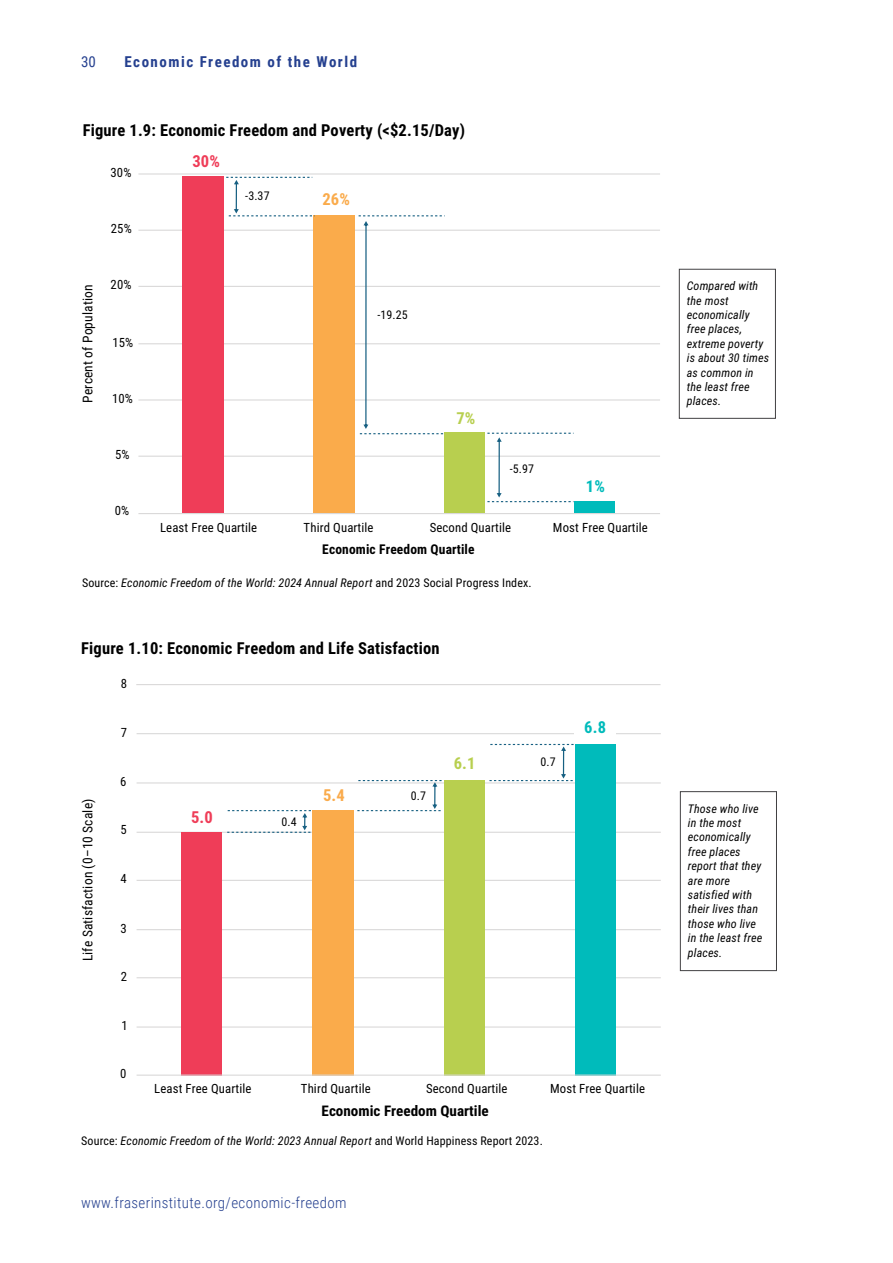
<style>
.page{position:relative;width:893px;height:1263px;background:#fff}
.page>*{position:absolute;margin:0;border:0;box-sizing:border-box;transform-origin:0 0}
.t1{font:700 16.5px "Roboto Condensed";letter-spacing:.01em;color:#000}
.t2{font:700 16.5px "Roboto Condensed";color:#ef3d58}
.t3{font:700 16.5px "Roboto Condensed";color:#faab4b}
.t4{font:700 16.5px "Roboto Condensed";color:#b8cf4f}
.t5{font:700 16.5px "Roboto Condensed";color:#0bb}
.t6{font:300 15px "Roboto Condensed";letter-spacing:.025em;color:#25408f}
.t7{font:700 15px "Roboto Condensed";letter-spacing:.1em;color:#25408f}
.t8{font:15px "Roboto Condensed";color:#25408f}
.t9{font:700 14.7px "Roboto Condensed";color:#000}
.t10{font:13.5px "Roboto Condensed";letter-spacing:.01em;color:#000}
.t11{font:700 13.5px "Roboto Condensed";letter-spacing:.01em;color:#000}
.t12{font:12.75px "Roboto Condensed";letter-spacing:.01em;color:#000}
.t13{font:italic 12px/14.4px "Roboto Condensed";letter-spacing:.01em;color:#000}
.t14{font:12px "Roboto Condensed";letter-spacing:.01em;color:#000}
.s1{font-style:normal}
</style>
<div class="page">
<div style="left:679px;top:269px;width:97px;height:149px;background:#fff;border:1px solid #424143"></div>
<hr style="left:138px;top:456px;width:522px;height:1px;background:#dad9d9">
<hr style="left:138px;top:399px;width:522px;height:2px;background:#dad9d9">
<hr style="left:138px;top:343px;width:522px;height:1px;background:#dad9d9">
<hr style="left:138px;top:286px;width:522px;height:1px;background:#dad9d9">
<hr style="left:138px;top:230px;width:522px;height:1px;background:#dad9d9">
<hr style="left:138px;top:173px;width:522px;height:2px;background:#dad9d9">
<div style="left:183px;top:177px;width:41px;height:336px;background:#ef3d58"></div>
<div style="left:313px;top:215px;width:41px;height:298px;background:#faab4b"></div>
<div style="left:574px;top:501px;width:40px;height:12px;background:#0bb"></div>
<hr style="left:138px;top:513px;width:522px;height:1px;background:#dad9d9">
<div style="left:444px;top:433px;width:40px;height:80px;background:#b8cf4f"></div>
<svg style="left:359px;top:215px;width:87px;height:219px"></svg>
<svg style="left:487px;top:433px;width:86px;height:69px"></svg>
<svg style="left:226px;top:177px;width:89px;height:39px"></svg>
<div style="left:680px;top:791px;width:97px;height:180px;border:1px solid #424143"></div>
<hr style="left:137px;top:1026px;width:524px;height:1px;background:#dad9d9">
<hr style="left:137px;top:977px;width:524px;height:1px;background:#dad9d9">
<hr style="left:137px;top:929px;width:524px;height:1px;background:#dad9d9">
<hr style="left:137px;top:880px;width:524px;height:1px;background:#dad9d9">
<hr style="left:137px;top:832px;width:524px;height:1px;background:#dad9d9">
<hr style="left:137px;top:782px;width:524px;height:1px;background:#dad9d9">
<hr style="left:137px;top:733px;width:524px;height:1px;background:#dad9d9">
<div style="left:182px;top:832px;width:40px;height:244px;background:#ef3d58"></div>
<div style="left:312px;top:810px;width:42px;height:266px;background:#faab4b"></div>
<div style="left:444px;top:780px;width:41px;height:296px;background:#b8cf4f"></div>
<div style="left:575px;top:744px;width:41px;height:332px;background:#0bb"></div>
<hr style="left:137px;top:1074px;width:524px;height:2px;background:#dad9d9">
<svg style="left:489px;top:744px;width:85px;height:37px"></svg>
<svg style="left:357px;top:780px;width:86px;height:31px"></svg>
<svg style="left:227px;top:810px;width:85px;height:23px"></svg>
<div style="left:574px;top:716px;width:42px;height:21px;background:#fff"></div>
<hr style="left:136px;top:684px;width:524px;height:1px;background:#dad9d9">
<p class="t8" style="left:81px;top:51px;width:16px">30</p>
<p class="t7" style="left:125px;top:51px;width:234px">Economic Freedom of the World</p>
<p class="t1" style="left:83px;top:118px;width:384px">Figure 1.9: Economic Freedom and Poverty (&lt;$2.15/Day)</p>
<p class="t12" style="left:111px;top:164px;width:22px">30%</p>
<p class="t12" style="left:111px;top:220px;width:22px">25%</p>
<p class="t10" style="left:78px;top:403px;width:120px;rotate:-90deg">Percent of Population</p>
<p class="t12" style="left:111px;top:276px;width:22px">20%</p>
<p class="t12" style="left:112px;top:333px;width:22px">15%</p>
<p class="t12" style="left:112px;top:389px;width:22px">10%</p>
<p class="t12" style="left:115px;top:446px;width:16px">5%</p>
<p class="t12" style="left:115px;top:502px;width:16px">0%</p>
<p class="t2" style="left:192px;top:150px;width:29px">30%</p>
<p class="t14" style="left:245px;top:187px;width:26px">-3.37</p>
<p class="t3" style="left:322px;top:188px;width:29px">26%</p>
<p class="t14" style="left:377px;top:306px;width:32px">-19.25</p>
<p class="t4" style="left:456px;top:406px;width:21px">7%</p>
<p class="t14" style="left:510px;top:460px;width:26px">-5.97</p>
<p class="t5" style="left:586px;top:474px;width:21px">1%</p>
<p class="t12" style="left:160px;top:518px;width:99px">Least Free Quartile</p>
<p class="t12" style="left:304px;top:518px;width:71px">Third Quartile</p>
<p class="t12" style="left:430px;top:518px;width:83px">Second Quartile</p>
<p class="t12" style="left:553px;top:518px;width:96px">Most Free Quartile</p>
<p class="t11" style="left:322px;top:540px;width:154px">Economic Freedom Quartile</p>
<p class="t13" style="left:82px;top:575px;width:451px"><span class="s1">Source:</span> Economic Freedom of the World: 2024 Annual Report <span class="s1">and 2023 Social Progress Index.</span></p>
<p class="t1" style="left:81px;top:637px;width:360px">Figure 1.10: Economic Freedom and Life Satisfaction</p>
<p class="t10" style="left:78px;top:961px;width:164px;rotate:-90deg">Life Satisfaction (0–10 Scale)</p>
<p class="t12" style="left:121px;top:674px;width:8px">8</p>
<p class="t12" style="left:121px;top:723px;width:8px">7</p>
<p class="t12" style="left:120px;top:772px;width:8px">6</p>
<p class="t12" style="left:120px;top:820px;width:8px">5</p>
<p class="t12" style="left:120px;top:870px;width:8px">4</p>
<p class="t12" style="left:121px;top:919px;width:8px">3</p>
<p class="t12" style="left:121px;top:967px;width:8px">2</p>
<p class="t12" style="left:122px;top:1016px;width:8px">1</p>
<p class="t12" style="left:120px;top:1065px;width:8px">0</p>
<p class="t2" style="left:191px;top:805px;width:23px">5.0</p>
<p class="t14" style="left:281px;top:813px;width:17px">0.4</p>
<p class="t3" style="left:323px;top:783px;width:23px">5.4</p>
<p class="t14" style="left:411px;top:787px;width:17px">0.7</p>
<p class="t4" style="left:454px;top:752px;width:23px">6.1</p>
<p class="t14" style="left:540px;top:753px;width:17px">0.7</p>
<p class="t5" style="left:584px;top:716px;width:23px">6.8</p>
<p class="t12" style="left:154px;top:1079px;width:99px">Least Free Quartile</p>
<p class="t12" style="left:301px;top:1079px;width:71px">Third Quartile</p>
<p class="t12" style="left:426px;top:1079px;width:83px">Second Quartile</p>
<p class="t12" style="left:550px;top:1079px;width:96px">Most Free Quartile</p>
<p class="t9" style="left:322px;top:1100px;width:169px">Economic Freedom Quartile</p>
<p class="t13" style="left:81px;top:1133px;width:463px"><span class="s1">Source:</span> Economic Freedom of the World: 2023 Annual Report <span class="s1">and World Happiness Report 2023.</span></p>
<p class="t6" style="left:81px;top:1192px;width:267px">www.fraserinstitute.org/economic-freedom</p>
<p class="t13" style="left:687px;top:278px;width:84px">Compared with the most economically free places, extreme poverty is about 30 times as common in the least free places.</p>
<p class="t13" style="left:688px;top:801px;width:76px">Those who live in the most economically free places report that they are more satisfied with their lives than those who live in the least free places.</p>
</div>
